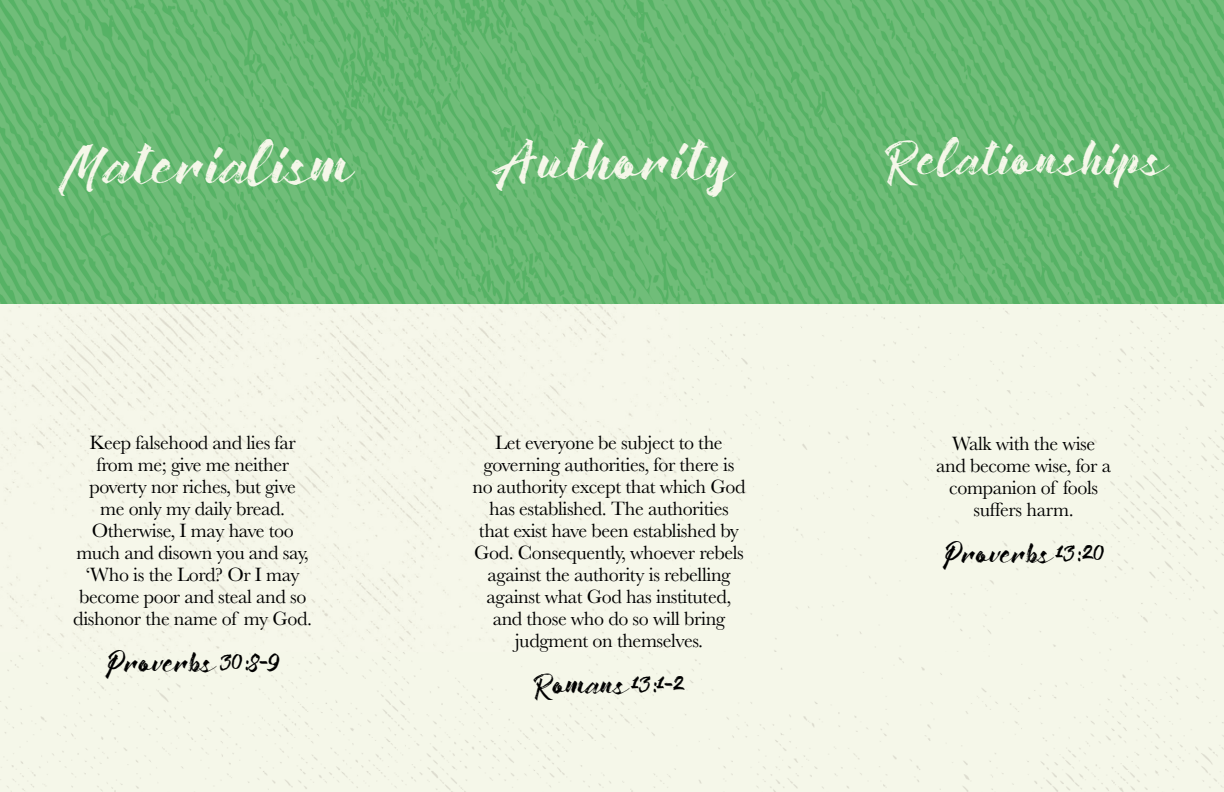
<style>
.page{position:relative;width:1224px;height:792px;background:#fff}
.page>*{position:absolute;margin:0;border:0;box-sizing:border-box;transform-origin:0 0}
.t1{font:40px "Crasher Script";color:#f5f7e9}
.t2{font:34px "Crasher Script";color:#f5f7e9}
.t3{font:20px/22px "Baskerville";letter-spacing:-.02em;color:#000;text-align:center}
.t4{font:20px "Crasher Script";letter-spacing:-.02em;color:#000}
</style>
<div class="page">
<img style="left:0;top:0;width:1224px;height:305px">
<div style="left:0;top:305px;width:1224px;height:487px;background:#f5f7e9"></div>
<h1 class="t1" style="left:58px;top:141px;width:293px">Materialism</h1>
<h1 class="t1" style="left:492px;top:137px;width:245px">Authority</h1>
<h2 class="t2" style="left:885px;top:139px;width:279px">Relationships</h2>
<p class="t3" style="left:73px;top:432px;width:240px">Keep falsehood and lies far from me; give me neither poverty nor riches, but give<br>me only my daily bread.<br>Otherwise, I may have too much and disown you and say, ‘Who is the Lord? Or I may become poor and steal and so dishonor the name of my God.</p>
<p class="t4" style="left:106px;top:650px;width:176px">Proverbs 30:8-9</p>
<p class="t3" style="left:473px;top:432px;width:274px">Let everyone be subject to the governing authorities, for there is no authority except that which God has established. The authorities that exist have been established by<br>God. Consequently, whoever rebels against the authority is rebelling against what God has instituted, and those who do so will bring judgment on themselves.</p>
<p class="t4" style="left:534px;top:672px;width:152px">Romans 13:1-2</p>
<p class="t3" style="left:936px;top:433px;width:176px">Walk with the wise and become wise, for a companion of fools suffers harm.</p>
<p class="t4" style="left:943px;top:542px;width:163px">Proverbs 13:20</p>
</div>
